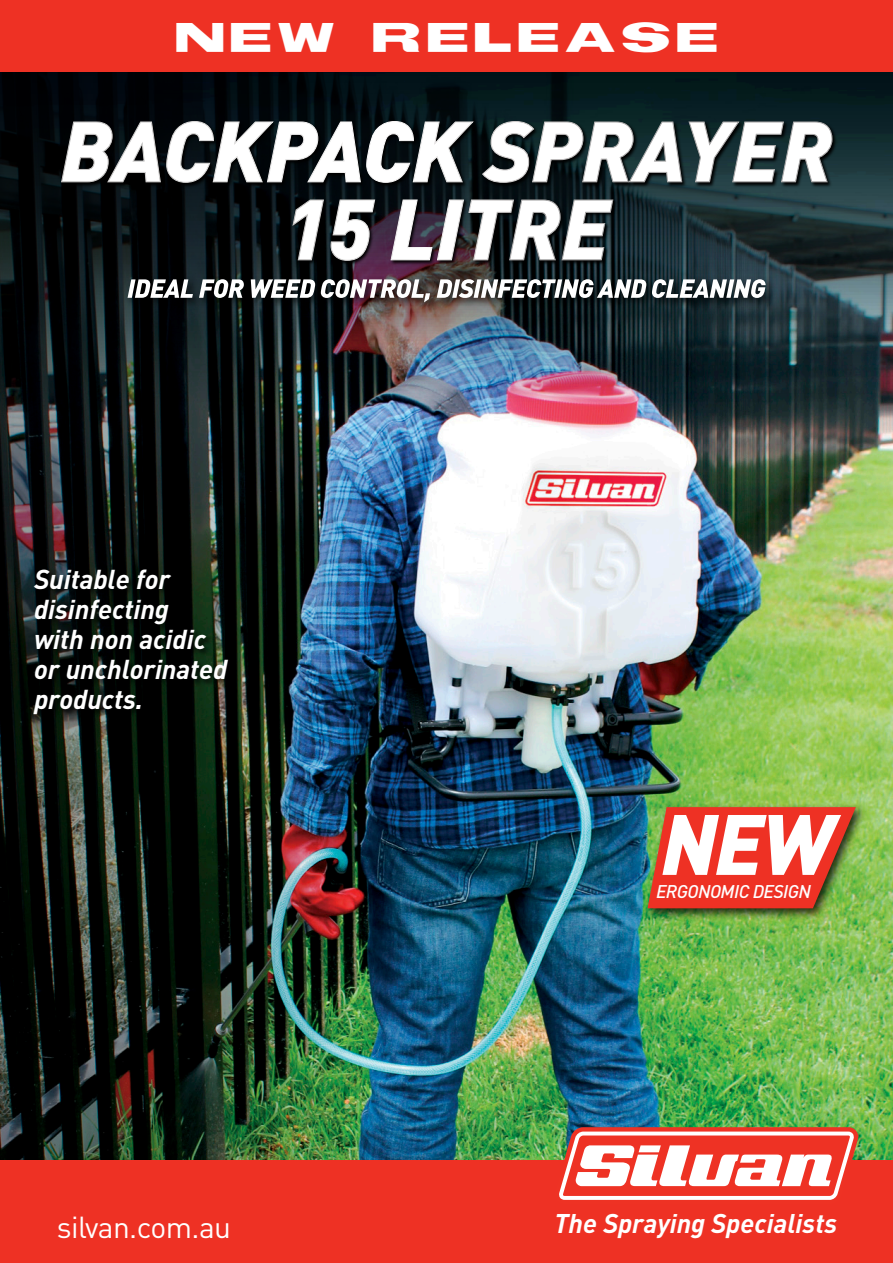
<style>
.page{position:relative;width:893px;height:1263px;background:#fff}
.page>*{position:absolute;margin:0;border:0;box-sizing:border-box;transform-origin:0 0}
.t1{font:italic 900 84.15px "DIN";color:#fff}
.t2{font:700 46.5px "TS Block";letter-spacing:.1em;color:#fff}
.t3{font:30px "DIN";letter-spacing:-.02em;color:#fff}
.t4{font:italic 700 27px/30px "DIN";letter-spacing:-.005em;color:#fff}
.t5{font:italic 700 26.7px "DIN";color:#fff}
.t6{font:italic 500 18.15px "DIN";letter-spacing:-.03em;color:#fff}
</style>
<div class="page">
<img style="left:0;top:72px;width:893px;height:1089px">
<div style="left:0;top:0;width:893px;height:72px;background:#ee3124"></div>
<div style="left:0;top:1161px;width:893px;height:102px;background:#ee3124"></div>
<div style="left:644px;top:803px;width:224px;height:118px;background:#000;opacity:.75"></div>
<svg style="left:647px;top:807px;width:209px;height:101px;background:#d94229"></svg>
<div style="left:32px;top:569px;width:204px;height:153px;background:#000;opacity:.8"></div>
<svg style="left:292px;top:198px;width:326px;height:68px;background:#1d1a22"></svg>
<svg style="left:292px;top:199px;width:322px;height:62px"></svg>
<svg style="left:61px;top:120px;width:777px;height:68px;background:#0b171a"></svg>
<svg style="left:60px;top:120px;width:773px;height:63px"></svg>
<div style="left:125px;top:276px;width:651px;height:36px;background:#000;opacity:.75"></div>
<svg style="left:128px;top:279px;width:638px;height:23px"></svg>
<svg style="left:555px;top:1127px;width:303px;height:73px"></svg>
<p class="t2" style="left:175px;top:17px;width:545px">NEW RELEASE</p>
<p class="t4" style="left:34px;top:563px;width:195px">Suitable for disinfecting<br>with non acidic or unchlorinated products.</p>
<p class="t3" style="left:57px;top:1208px;width:176px">silvan.com.au</p>
<p class="t1" style="left:661px;top:789px;width:174px">NEW</p>
<p class="t6" style="left:656px;top:880px;width:156px">ERGONOMIC DESIGN</p>
<p class="t5" style="left:554px;top:1206px;width:284px">The Spraying Specialists</p>
</div>
